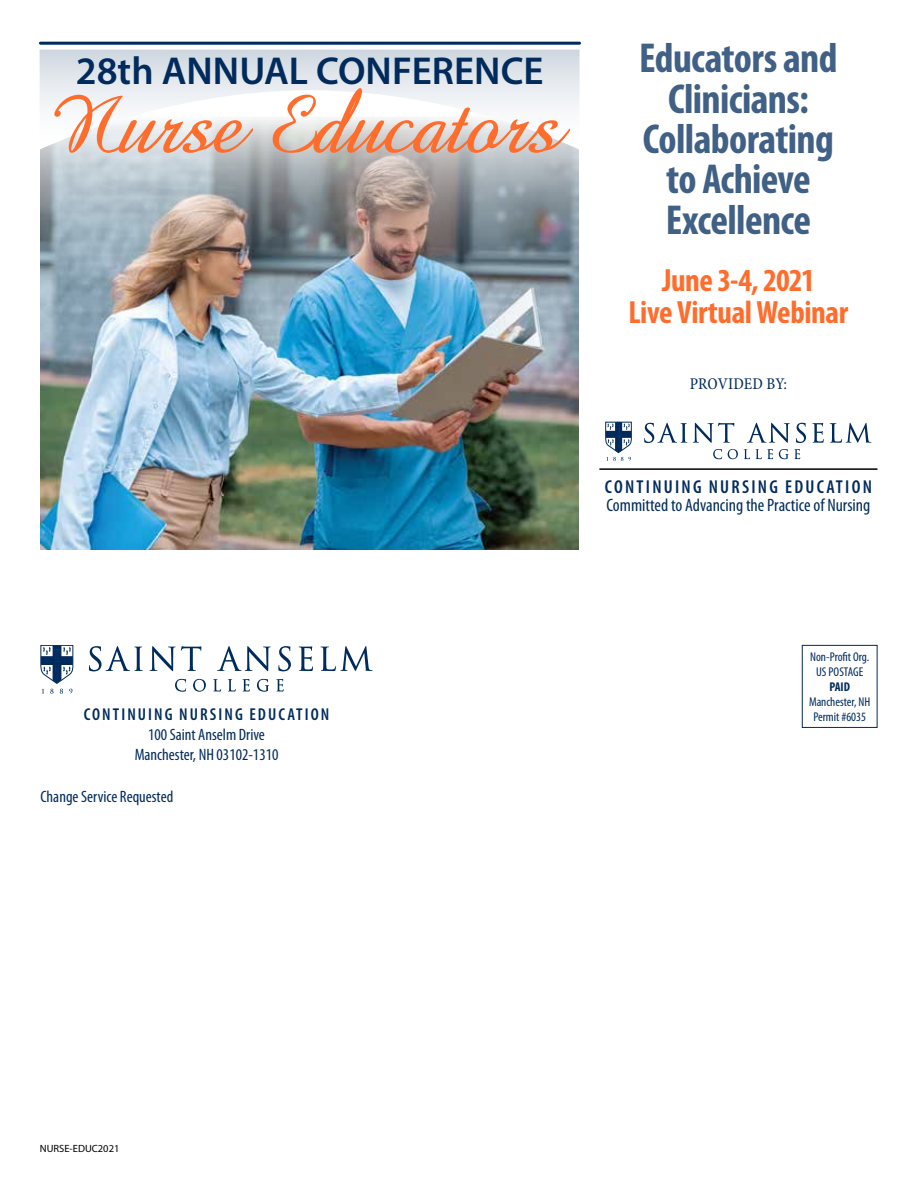
<style>
.page{position:relative;width:918px;height:1188px;background:#fff}
.page>*{position:absolute;margin:0;border:0;box-sizing:border-box;transform-origin:0 0}
.t1{font:700 condensed 42px/40.5px "Myriad Pro";letter-spacing:-.015em;color:#406085;text-align:center}
.t2{font:600 39px "Myriad Pro";color:#002b5c}
.t3{font:700 condensed 32.25px/31.5px "Myriad Pro";letter-spacing:-.015em;color:#ff6d2d;text-align:center}
.t4{font:600 condensed 18.75px "Myriad Pro";letter-spacing:.12em;color:#002b5c}
.t5{font:condensed 18px "Myriad Pro";color:#002b5c}
.t6{font:600 condensed 17.25px "Myriad Pro";letter-spacing:.12em;color:#002b5c}
.t7{font:condensed 16.5px/19.8px "Myriad Pro";color:#002b5c;text-align:center}
.t8{font:condensed 16.5px "Minion Pro";letter-spacing:.01em;color:#002b5c}
.t9{font:condensed 12.75px/15px "Myriad Pro";color:#002b5c;text-align:center}
.t10{font:700 condensed 12.75px "Myriad Pro";color:#002b5c}
.t11{font:10.5px "Myriad Pro";color:#000}
</style>
<div class="page">
<div style="left:802px;top:645px;width:76px;height:83px;border:1px solid #002b5c"></div>
<svg style="left:40px;top:645px;width:34px;height:49px"></svg>
<svg style="left:89px;top:646px;width:54px;height:25px"></svg>
<svg style="left:150px;top:646px;width:51px;height:25px"></svg>
<svg style="left:217px;top:646px;width:54px;height:25px"></svg>
<svg style="left:278px;top:646px;width:13px;height:25px"></svg>
<svg style="left:299px;top:646px;width:14px;height:25px"></svg>
<svg style="left:321px;top:646px;width:52px;height:25px"></svg>
<svg style="left:175px;top:679px;width:11px;height:13px"></svg>
<svg style="left:193px;top:679px;width:13px;height:13px"></svg>
<svg style="left:213px;top:679px;width:8px;height:13px"></svg>
<svg style="left:228px;top:679px;width:8px;height:13px"></svg>
<svg style="left:242px;top:679px;width:8px;height:13px"></svg>
<svg style="left:257px;top:679px;width:12px;height:13px"></svg>
<svg style="left:276px;top:679px;width:8px;height:13px"></svg>
<img style="left:40px;top:150px;width:539px;height:400px">
<svg style="left:605px;top:422px;width:27px;height:39px"></svg>
<svg style="left:644px;top:423px;width:43px;height:20px"></svg>
<svg style="left:693px;top:423px;width:41px;height:20px"></svg>
<svg style="left:747px;top:423px;width:43px;height:20px"></svg>
<svg style="left:796px;top:423px;width:10px;height:20px"></svg>
<svg style="left:812px;top:423px;width:12px;height:20px"></svg>
<svg style="left:830px;top:423px;width:42px;height:20px"></svg>
<svg style="left:713px;top:449px;width:9px;height:10px"></svg>
<svg style="left:728px;top:449px;width:10px;height:10px"></svg>
<svg style="left:744px;top:449px;width:29px;height:10px"></svg>
<svg style="left:779px;top:449px;width:21px;height:10px"></svg>
<hr style="left:599px;top:468px;width:279px;height:2px;background:#000">
<svg style="left:40px;top:50px;width:540px;height:100px;background:#dee4e9"></svg>
<hr style="left:40px;top:42px;width:540px;height:3px;background:#002b5c">
<svg style="left:54px;top:95px;width:199px;height:58px"></svg>
<svg style="left:273px;top:88px;width:297px;height:65px"></svg>
<h2 class="t2" style="left:76px;top:50px;width:469px">28th ANNUAL CONFERENCE</h2>
<p class="t6" style="left:84px;top:705px;width:247px">CONTINUING NURSING EDUCATION</p>
<p class="t7" style="left:135px;top:725px;width:145px">100 Saint Anselm Drive<br>Manchester, NH 03102-1310</p>
<p class="t7" style="left:40px;top:787px;width:134px">Change Service Requested</p>
<h1 class="t1" style="left:639px;top:38px;width:200px">Educators and<br>Clinicians:<br>Collaborating to Achieve<br>Excellence</h1>
<h3 class="t3" style="left:629px;top:265px;width:221px">June 3-4, 2021<br>Live Virtual Webinar</h3>
<p class="t8" style="left:690px;top:373px;width:99px">PROVIDED BY:</p>
<p class="t4" style="left:605px;top:476px;width:269px">CONTINUING NURSING EDUCATION</p>
<p class="t5" style="left:607px;top:495px;width:265px">Committed to Advancing the Practice of Nursing</p>
<p class="t9" style="left:810px;top:650px;width:60px">Non-Profit Org.<br>US POSTAGE</p>
<p class="t10" style="left:829px;top:680px;width:22px">PAID</p>
<p class="t9" style="left:809px;top:695px;width:63px">Manchester, NH<br>Permit #6035</p>
<p class="t11" style="left:40px;top:1143px;width:81px">NURSE-EDUC2021</p>
</div>
